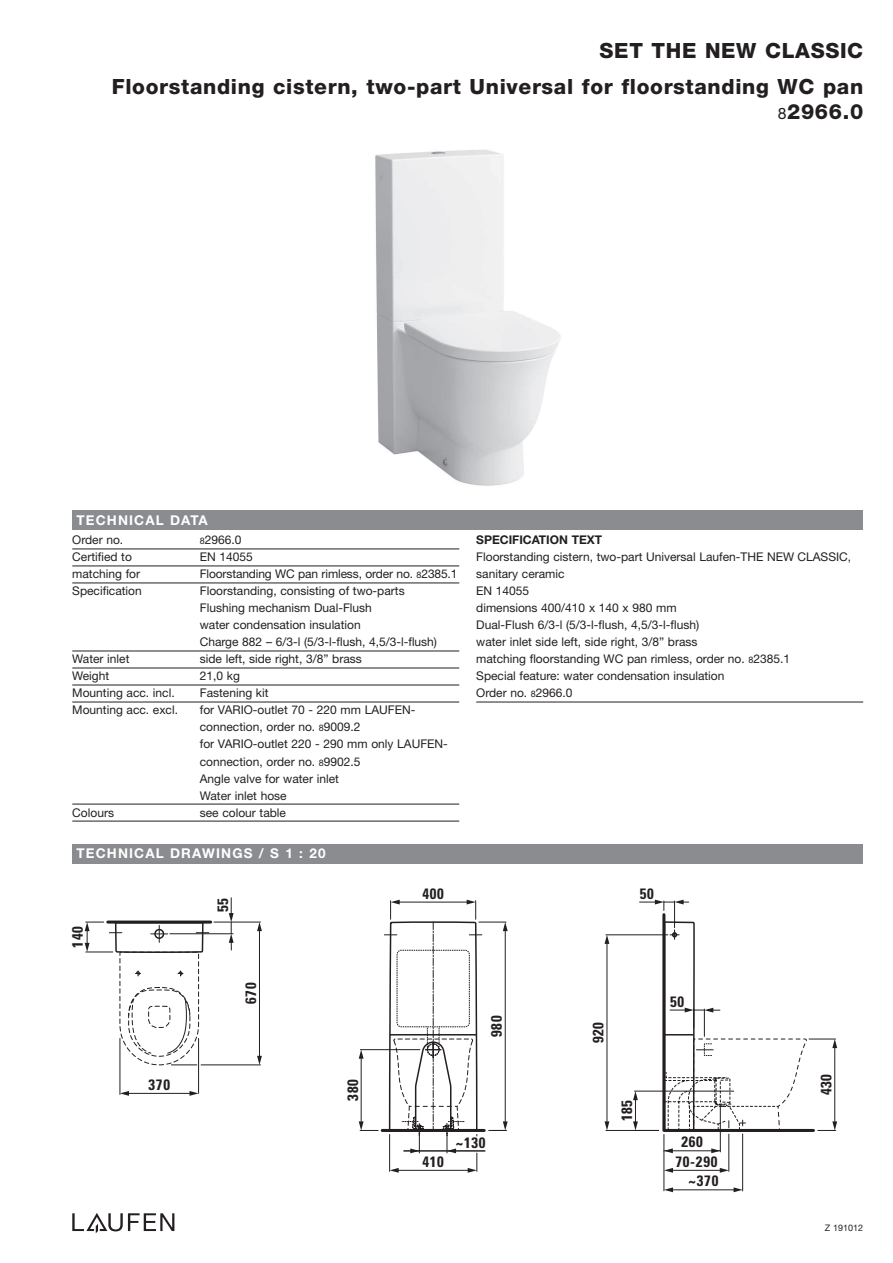
<style>
.page{position:relative;width:893px;height:1263px;background:#fff}
.page>*{position:absolute;margin:0;border:0;box-sizing:border-box;transform-origin:0 0}
.t1{font:800 21px/36.2px "Helvetica Neue";letter-spacing:.03em;color:#231f20;text-align:right}
.t2{font:700 condensed 15px/19.5px "Univers";letter-spacing:.05em;color:#231f20;text-align:right}
.t3{font:700 13.5px "Helvetica Neue";letter-spacing:.085em;color:#fff}
.t4{font:12px/17px "Helvetica Neue";color:#231f20}
.t5{font:700 12px "Helvetica Neue";color:#231f20}
.t6{font:9px "Helvetica Neue";color:#231f20}
.s1{font-weight:400;font-size:15.75px}
.s2{font-size:9px}
</style>
<div class="page">
<img style="left:375px;top:149px;width:186px;height:337px">
<svg style="left:388px;top:650px;width:90px;height:250px"></svg>
<hr style="left:108px;top:920px;width:103px;height:3px;background:#231f20">
<hr style="left:201px;top:1064px;width:59px;height:1px;background:#231f20">
<svg style="left:257px;top:1056px;width:5px;height:9px"></svg>
<svg style="left:257px;top:922px;width:5px;height:9px"></svg>
<hr style="left:259px;top:930px;width:1px;height:126px;background:#231f20">
<hr style="left:214px;top:922px;width:46px;height:1px;background:#231f20">
<hr style="left:382px;top:1129px;width:102px;height:3px;background:#231f20">
<hr style="left:606px;top:1130px;width:53px;height:1px;background:#231f20">
<hr style="left:664px;top:1134px;width:1px;height:57px;background:#231f20">
<svg style="left:664px;top:1148px;width:9px;height:5px"></svg>
<svg style="left:711px;top:1148px;width:9px;height:5px"></svg>
<hr style="left:664px;top:1150px;width:56px;height:1px;background:#231f20">
<hr style="left:729px;top:1134px;width:1px;height:37px;background:#231f20">
<svg style="left:664px;top:1168px;width:9px;height:5px"></svg>
<svg style="left:720px;top:1168px;width:9px;height:5px"></svg>
<hr style="left:672px;top:1170px;width:48px;height:1px;background:#231f20">
<hr style="left:742px;top:1134px;width:1px;height:57px;background:#231f20">
<svg style="left:664px;top:1187px;width:9px;height:5px"></svg>
<svg style="left:734px;top:1187px;width:9px;height:5px"></svg>
<hr style="left:672px;top:1189px;width:62px;height:1px;background:#231f20">
<hr style="left:720px;top:1104px;width:1px;height:48px;background:#231f20">
<hr style="left:170px;top:933px;width:63px;height:1px;background:#231f20">
<svg style="left:229px;top:898px;width:5px;height:52px"></svg>
<svg style="left:85px;top:920px;width:124px;height:176px"></svg>
<hr style="left:360px;top:1049px;width:60px;height:1px;background:#231f20">
<svg style="left:359px;top:1050px;width:5px;height:9px"></svg>
<hr style="left:361px;top:1059px;width:1px;height:62px;background:#231f20">
<svg style="left:359px;top:1121px;width:19px;height:10px"></svg>
<hr style="left:606px;top:934px;width:62px;height:1px;background:#231f20">
<svg style="left:604px;top:935px;width:5px;height:9px"></svg>
<svg style="left:604px;top:1121px;width:5px;height:9px"></svg>
<hr style="left:607px;top:944px;width:1px;height:177px;background:#231f20">
<svg style="left:384px;top:900px;width:124px;height:273px"></svg>
<svg style="left:633px;top:900px;width:204px;height:233px"></svg>
<svg style="left:72px;top:1213px;width:102px;height:20px"></svg>
<div style="left:72px;top:844px;width:791px;height:19px;background:#8a8c8f"></div>
<div style="left:72px;top:510px;width:791px;height:19px;background:#8a8c8f"></div>
<hr style="left:72px;top:549px;width:387px;height:1px;background:#231f20">
<hr style="left:72px;top:566px;width:387px;height:1px;background:#231f20">
<hr style="left:72px;top:583px;width:387px;height:1px;background:#231f20">
<hr style="left:72px;top:651px;width:387px;height:1px;background:#231f20">
<hr style="left:72px;top:668px;width:387px;height:1px;background:#231f20">
<hr style="left:72px;top:685px;width:387px;height:1px;background:#231f20">
<hr style="left:72px;top:702px;width:387px;height:1px;background:#231f20">
<hr style="left:72px;top:804px;width:387px;height:1px;background:#231f20">
<hr style="left:72px;top:821px;width:387px;height:1px;background:#231f20">
<hr style="left:476px;top:702px;width:387px;height:1px;background:#231f20">
<h1 class="t1" style="left:112px;top:34px;width:753px">SET THE NEW CLASSIC<br>Floorstanding cistern, two-part Universal for floorstanding WC pan</h1>
<h1 class="t1" style="left:778px;top:95px;width:87px"><span class="s1">8</span>2966.0</h1>
<p class="t3" style="left:77px;top:515px;width:133px">TECHNICAL DATA</p>
<p class="t4" style="left:72px;top:533px;width:53px">Order no.</p>
<p class="t4" style="left:200px;top:533px;width:43px"><span class="s2">8</span>2966.0</p>
<p class="t4" style="left:72px;top:550px;width:61px">Certified to</p>
<p class="t4" style="left:200px;top:550px;width:55px">EN 14055</p>
<p class="t4" style="left:72px;top:567px;width:69px">matching for</p>
<p class="t4" style="left:200px;top:567px;width:259px">Floorstanding WC pan rimless, order no. <span class="s2">8</span>2385.1</p>
<p class="t4" style="left:72px;top:584px;width:71px">Specification</p>
<p class="t4" style="left:200px;top:584px;width:239px">Floorstanding, consisting of two-parts Flushing mechanism Dual-Flush<br>water condensation insulation<br>Charge 882 – 6/3-l (5/3-l-flush, 4,5/3-l-flush)</p>
<p class="t4" style="left:72px;top:652px;width:59px">Water inlet</p>
<p class="t4" style="left:200px;top:652px;width:163px">side left, side right, 3/8” brass</p>
<p class="t4" style="left:72px;top:669px;width:38px">Weight</p>
<p class="t4" style="left:200px;top:669px;width:42px">21,0 kg</p>
<p class="t4" style="left:72px;top:686px;width:104px">Mounting acc. incl.</p>
<p class="t4" style="left:200px;top:686px;width:70px">Fastening kit</p>
<p class="t4" style="left:72px;top:703px;width:107px">Mounting acc. excl.</p>
<p class="t4" style="left:200px;top:703px;width:250px">for VARIO-outlet 70 - 220 mm LAUFEN&shy;connection, order no. <span class="s2">8</span>9009.2<br>for VARIO-outlet 220 - 290 mm only LAUFEN&shy;connection, order no. <span class="s2">8</span>9902.5<br>Angle valve for water inlet<br>Water inlet hose</p>
<p class="t4" style="left:72px;top:805px;width:43px">Colours</p>
<p class="t4" style="left:200px;top:805px;width:88px">see colour table</p>
<p class="t3" style="left:77px;top:849px;width:250px">TECHNICAL DRAWINGS / S 1 : 20</p>
<p class="t2" style="left:69px;top:948px;width:23px;rotate:-90deg">140</p>
<p class="t2" style="left:214px;top:912px;width:16px;rotate:-90deg">55</p>
<p class="t2" style="left:243px;top:1004px;width:23px;rotate:-90deg">670</p>
<p class="t2" style="left:149px;top:1077px;width:23px">370</p>
<p class="t2" style="left:345px;top:1101px;width:23px;rotate:-90deg">380</p>
<p class="t2" style="left:422px;top:885px;width:23px">400</p>
<p class="t5" style="left:476px;top:536px;width:127px">SPECIFICATION TEXT</p>
<p class="t4" style="left:476px;top:550px;width:377px">Floorstanding cistern, two-part Universal Laufen-THE NEW CLASSIC, sanitary ceramic<br>EN 14055<br>dimensions 400/410 x 140 x 980 mm<br>Dual-Flush 6/3-l (5/3-l-flush, 4,5/3-l-flush)<br>water inlet side left, side right, 3/8” brass<br>matching floorstanding WC pan rimless, order no. <span class="s2">8</span>2385.1<br>Special feature: water condensation insulation<br>Order no. <span class="s2">8</span>2966.0</p>
<p class="t2" style="left:488px;top:1037px;width:23px;rotate:-90deg">980</p>
<p class="t2" style="left:640px;top:885px;width:16px">50</p>
<p class="t2" style="left:590px;top:1043px;width:23px;rotate:-90deg">920</p>
<p class="t2" style="left:619px;top:1121px;width:23px;rotate:-90deg">185</p>
<p class="t2" style="left:670px;top:993px;width:16px">50</p>
<p class="t2" style="left:818px;top:1095px;width:23px;rotate:-90deg">430</p>
<p class="t2" style="left:422px;top:1153px;width:23px">410</p>
<p class="t2" style="left:456px;top:1134px;width:31px">~130</p>
<p class="t2" style="left:681px;top:1134px;width:23px">260</p>
<p class="t2" style="left:675px;top:1153px;width:44px">70-290 ~370</p>
<p class="t6" style="left:825px;top:1224px;width:40px">Z 191012</p>
</div>
